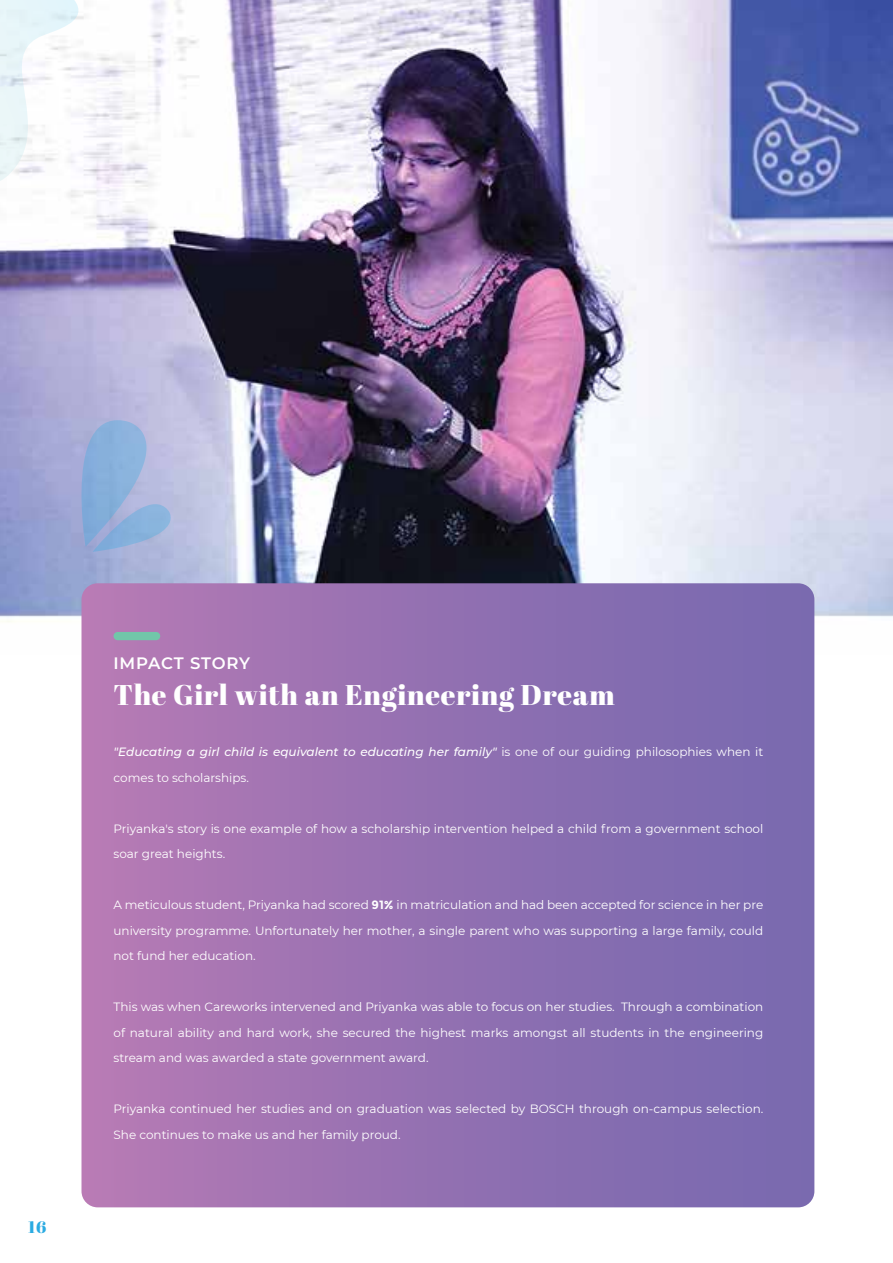
<style>
.page{position:relative;width:893px;height:1263px;background:#fff}
.page>*{position:absolute;margin:0;border:0;box-sizing:border-box;transform-origin:0 0}
.t1{font:28.5px "Abril Fatface";letter-spacing:.025em;color:#fff}
.t2{font:600 16.5px "Montserrat";letter-spacing:.04em;color:#fff}
.t3{font:16.5px "Abril Fatface";color:#2babe2}
.t4{font:12px/25.5px "Montserrat";color:#fff}
.s1{font-weight:500;font-style:italic}
.s2{font-weight:700}
</style>
<div class="page">
<img style="left:0;top:0;width:893px;height:654px">
<svg style="left:81px;top:583px;width:733px;height:624px;background:#9470b1"></svg>
<div style="left:114px;top:632px;width:46px;height:8px;background:#71c6a9;border-radius:4px"></div>
<svg style="left:0;top:0;width:86px;height:186px"></svg>
<svg style="left:81px;top:420px;width:90px;height:132px;background:#98b2db"></svg>
<h2 class="t3" style="left:28px;top:1216px;width:20px">16</h2>
<h2 class="t2" style="left:114px;top:651px;width:138px">IMPACT STORY</h2>
<h1 class="t1" style="left:114px;top:675px;width:503px">The Girl with an Engineering Dream</h1>
<p class="t4" style="left:114px;top:739px;width:651px"><span class="s1">"Educating a girl child is equivalent to educating her family"</span> is one of our guiding philosophies when it comes to scholarships.</p>
<p class="t4" style="left:114px;top:815px;width:651px">Priyanka's story is one example of how a scholarship intervention helped a child from a government school soar great heights.</p>
<p class="t4" style="left:114px;top:892px;width:651px;text-align:justify">A meticulous student, Priyanka had scored <span class="s2">91%</span> in matriculation and had been accepted for science in her pre university programme. Unfortunately her mother, a single parent who was supporting a large family, could not fund her education.</p>
<p class="t4" style="left:114px;top:994px;width:651px;text-align:justify">This was when Careworks intervened and Priyanka was able to focus on her studies. Through a combination of natural ability and hard work, she secured the highest marks amongst all students in the engineering stream and was awarded a state government award.</p>
<p class="t4" style="left:114px;top:1096px;width:651px">Priyanka continued her studies and on graduation was selected by BOSCH through on-campus selection.<br>She continues to make us and her family proud.</p>
</div>
